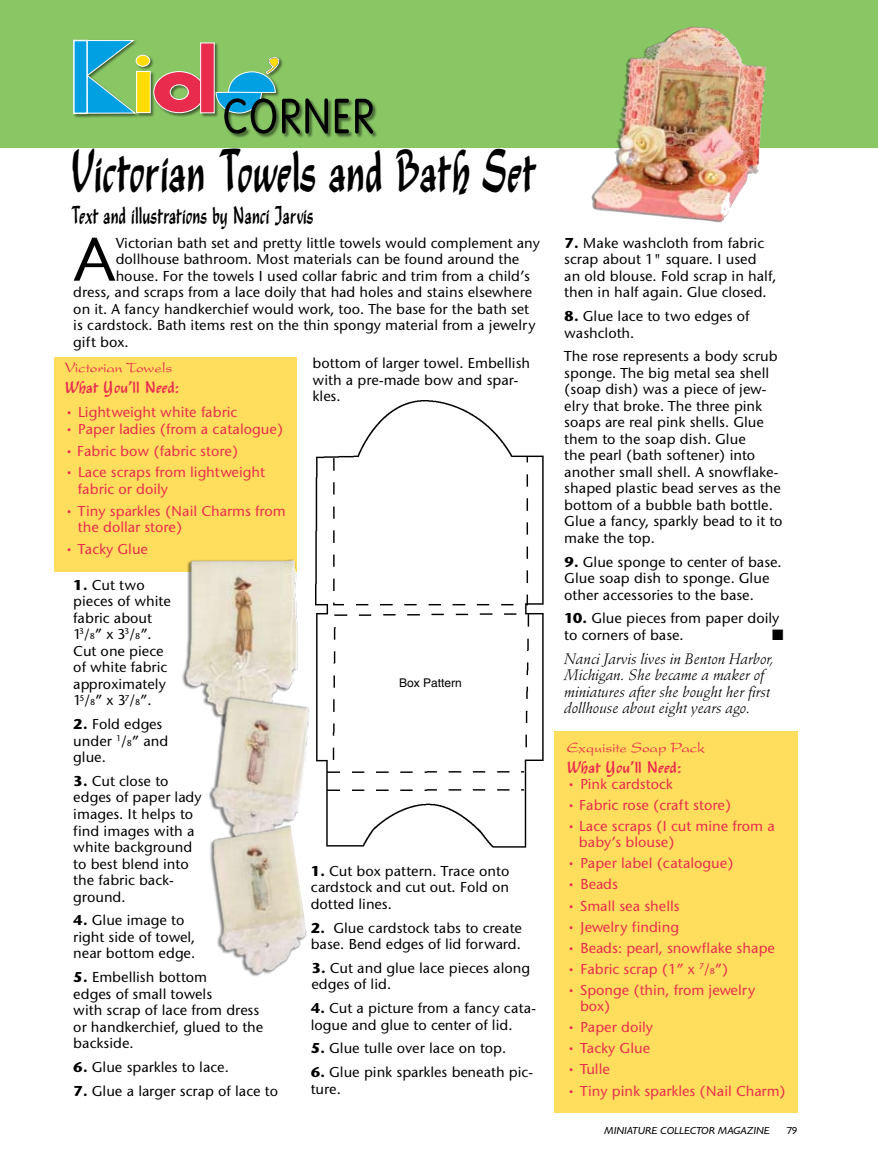
<style>
.page{position:relative;width:878px;height:1175px;background:#fff}
.page>*{position:absolute;margin:0;border:0;box-sizing:border-box;transform-origin:0 0}
.t1{font:64.5px "Shamrock DTC";color:#000;scale:.7 1}
.t2{font:64.5px "Classical Sans Regular DTC";color:#000}
.t3{font:27px "Shamrock DTC";color:#000;scale:.7 1}
.t4{font:18px "Shamrock DTC";color:#e92c4d}
.t5{font:15px/16.5px "Stone Sans Medium DTC";color:#000}
.t6{font:15px/16.5px "Stone Sans Medium DTC";color:#e92c4d}
.t7{font:italic 15px/16.5px "Stempel Schneidler";color:#000}
.t8{font:15px "President";color:#e92c4d}
.t9{font:15px "Zapf Dingbats";color:#000}
.t10{font:12px "Helvetica";color:#000}
.t11{font:10.5px "Classical Sans Reg Ita DTC";color:#000;scale:1.1 1}
.t12{font:10.5px "Classical Sans Regular DTC";color:#000;scale:1.1 1}
.s1{font-family:"Stone Sans Bold DTC"}
.s2{font-size:9px}
</style>
<div class="page">
<div style="left:0;top:0;width:878px;height:147px;background:#89c765"></div>
<div style="left:72px;top:39px;width:306px;height:100px;background:#000;opacity:.5"></div>
<div style="left:136px;top:55px;width:14px;height:11px;background:#fd0;border-radius:50%"></div>
<div style="left:136px;top:55px;width:14px;height:12px;border:1px solid #fff;border-radius:50%"></div>
<svg style="left:88px;top:40px;width:48px;height:74px"></svg>
<div style="left:137px;top:71px;width:13px;height:42px;background:#fd0"></div>
<div style="left:136px;top:71px;width:15px;height:42px;border:1px solid #fff"></div>
<svg style="left:153px;top:71px;width:47px;height:42px"></svg>
<div style="left:201px;top:43px;width:13px;height:70px;background:#e92c4d"></div>
<div style="left:200px;top:43px;width:14px;height:70px;border:1px solid #fff"></div>
<div style="left:74px;top:40px;width:13px;height:73px;background:#00a0e3"></div>
<div style="left:73px;top:40px;width:15px;height:74px;border:2px solid #fff"></div>
<svg style="left:215px;top:57px;width:113px;height:77px"></svg>
<svg style="left:335px;top:99px;width:14px;height:34px"></svg>
<svg style="left:355px;top:99px;width:18px;height:35px"></svg>
<div style="left:54px;top:358px;width:243px;height:214px;background:#ffdd5d"></div>
<img style="left:587px;top:26px;width:179px;height:196px">
<div style="left:554px;top:731px;width:243px;height:381px;background:#ffdd5d"></div>
<img style="left:182px;top:559px;width:116px;height:130px">
<img style="left:202px;top:687px;width:108px;height:131px">
<img style="left:210px;top:818px;width:97px;height:159px">
<img style="left:316px;top:400px;width:227px;height:447px">
<h1 class="t1" style="left:71px;top:136px;width:664px">Victorian Towels and Bath Set</h1>
<h2 class="t3" style="left:71px;top:201px;width:348px">Text and illustrations by Nanci Jarvis</h2>
<h1 class="t2" style="left:73px;top:225px;width:44px">A</h1>
<p class="t5" style="left:116px;top:234px;width:426px">Victorian bath set and pretty little towels would complement any</p>
<p class="t5" style="left:116px;top:251px;width:405px">dollhouse bathroom. Most materials can be found around the</p>
<p class="t5" style="left:116px;top:267px;width:416px">house. For the towels I used collar fabric and trim from a child’s</p>
<p class="t5" style="left:73px;top:284px;width:460px">dress, and scraps from a lace doily that had holes and stains elsewhere</p>
<p class="t5" style="left:73px;top:300px;width:457px">on it. A fancy handkerchief would work, too. The base for the bath set</p>
<p class="t5" style="left:73px;top:317px;width:464px">is cardstock. Bath items rest on the thin spongy material from a jewelry</p>
<p class="t5" style="left:73px;top:333px;width:57px">gift box.</p>
<p class="t8" style="left:65px;top:358px;width:109px">Victorian Towels</p>
<p class="t4" style="left:65px;top:377px;width:116px">What You’ll Need:</p>
<p class="t6" style="left:65px;top:404px;width:174px">• Lightweight white fabric</p>
<p class="t6" style="left:65px;top:420px;width:220px">• Paper ladies (from a catalogue)</p>
<p class="t6" style="left:65px;top:442px;width:175px">• Fabric bow (fabric store)</p>
<p class="t6" style="left:78px;top:464px;width:188px;text-indent:-13px">• Lace scraps from lightweight fabric or doily</p>
<p class="t6" style="left:78px;top:502px;width:209px;text-indent:-13px">• Tiny sparkles (Nail Charms from the dollar store)</p>
<p class="t6" style="left:65px;top:541px;width:85px">• Tacky Glue</p>
<p class="t5" style="left:73px;top:576px;width:99px"><span class="s1">1.</span> Cut two pieces of white fabric about<br>1<sup>3</sup>/<span class="s2">8</span>” x 3<sup>3</sup>/<span class="s2">8</span>”.<br>Cut one piece of white fabric approximately<br>1<sup>5</sup>/<span class="s2">8</span>” x 3<sup>7</sup>/<span class="s2">8</span>”.</p>
<p class="t5" style="left:73px;top:716px;width:97px"><span class="s1">2.</span> Fold edges under <sup>1</sup>/<span class="s2">8</span>” and glue.</p>
<p class="t5" style="left:73px;top:772px;width:130px"><span class="s1">3.</span> Cut close to edges of paper lady images. It helps to find images with a white background to best blend into the fabric back&shy;ground.</p>
<p class="t5" style="left:73px;top:912px;width:123px"><span class="s1">4.</span> Glue image to right side of towel, near bottom edge.</p>
<p class="t5" style="left:73px;top:968px;width:191px"><span class="s1">5.</span> Embellish bottom<br>edges of small towels<br>with scrap of lace from dress or handkerchief, glued to the backside.</p>
<p class="t5" style="left:73px;top:1058px;width:157px"><span class="s1">6.</span> Glue sparkles to lace.</p>
<p class="t5" style="left:73px;top:1082px;width:206px"><span class="s1">7.</span> Glue a larger scrap of lace to</p>
<p class="t5" style="left:312px;top:355px;width:219px">bottom of larger towel. Embellish with a pre-made bow and spar&shy;kles.</p>
<p class="t10" style="left:399px;top:676px;width:64px">Box Pattern</p>
<p class="t5" style="left:310px;top:862px;width:200px;text-align:justify"><span class="s1">1.</span> Cut box pattern. Trace onto cardstock and cut out. Fold on dotted lines.</p>
<p class="t5" style="left:310px;top:919px;width:213px"><span class="s1">2.</span> Glue cardstock tabs to create base. Bend edges of lid forward.</p>
<p class="t5" style="left:311px;top:959px;width:220px"><span class="s1">3.</span> Cut and glue lace pieces along edges of lid.</p>
<p class="t5" style="left:310px;top:999px;width:227px"><span class="s1">4.</span> Cut a picture from a fancy cata&shy;logue and glue to center of lid.</p>
<p class="t5" style="left:310px;top:1040px;width:197px"><span class="s1">5.</span> Glue tulle over lace on top.</p>
<p class="t5" style="left:310px;top:1063px;width:224px"><span class="s1">6.</span> Glue pink sparkles beneath pic&shy;ture.</p>
<p class="t5" style="left:564px;top:234px;width:213px"><span class="s1">7.</span> Make washcloth from fabric scrap about 1" square. I used an old blouse. Fold scrap in half, then in half again. Glue closed.</p>
<p class="t5" style="left:564px;top:308px;width:187px"><span class="s1">8.</span> Glue lace to two edges of washcloth.</p>
<p class="t5" style="left:564px;top:348px;width:220px">The rose represents a body scrub sponge. The big metal sea shell (soap dish) was a piece of jew&shy;elry that broke. The three pink soaps are real pink shells. Glue them to the soap dish. Glue<br>the pearl (bath softener) into another small shell. A snowflake&shy;shaped plastic bead serves as the bottom of a bubble bath bottle.<br>Glue a fancy, sparkly bead to it to make the top.</p>
<p class="t5" style="left:564px;top:553px;width:219px"><span class="s1">9.</span> Glue sponge to center of base.<br>Glue soap dish to sponge. Glue other accessories to the base.</p>
<p class="t5" style="left:564px;top:610px;width:217px"><span class="s1">10.</span> Glue pieces from paper doily to corners of base.</p>
<p class="t9" style="left:772px;top:627px;width:13px">■</p>
<p class="t7" style="left:564px;top:650px;width:211px">Nanci Jarvis lives in Benton Harbor, Michigan. She became a maker of miniatures after she bought her first dollhouse about eight years ago.</p>
<p class="t8" style="left:567px;top:738px;width:139px">Exquisite Soap Pack</p>
<p class="t4" style="left:567px;top:757px;width:116px">What You’ll Need:</p>
<p class="t6" style="left:567px;top:775px;width:107px">• Pink cardstock</p>
<p class="t6" style="left:567px;top:797px;width:166px">• Fabric rose (craft store)</p>
<p class="t6" style="left:579px;top:818px;width:197px;line-height:15.8px;text-indent:-12px">• Lace scraps (I cut mine from a baby’s blouse)</p>
<p class="t6" style="left:567px;top:855px;width:168px">• Paper label (catalogue)</p>
<p class="t6" style="left:567px;top:876px;width:53px">• Beads</p>
<p class="t6" style="left:567px;top:897px;width:114px">• Small sea shells</p>
<p class="t6" style="left:567px;top:918px;width:114px">• Jewelry finding</p>
<p class="t6" style="left:567px;top:939px;width:210px">• Beads: pearl, snowflake shape</p>
<p class="t6" style="left:567px;top:960px;width:163px">• Fabric scrap (1” x <sup>7</sup>/<span class="s2">8</span>”)</p>
<p class="t6" style="left:580px;top:982px;width:177px;line-height:15.8px;text-indent:-13px">• Sponge (thin, from jewelry box)</p>
<p class="t6" style="left:567px;top:1018px;width:88px">• Paper doily</p>
<p class="t6" style="left:567px;top:1040px;width:85px">• Tacky Glue</p>
<p class="t6" style="left:567px;top:1061px;width:45px">• Tulle</p>
<p class="t6" style="left:567px;top:1082px;width:220px">• Tiny pink sparkles (Nail Charm)</p>
<p class="t11" style="left:604px;top:1124px;width:152px">MINIATURE COLLECTOR MAGAZINE</p>
<p class="t12" style="left:786px;top:1124px;width:12px">79</p>
</div>
